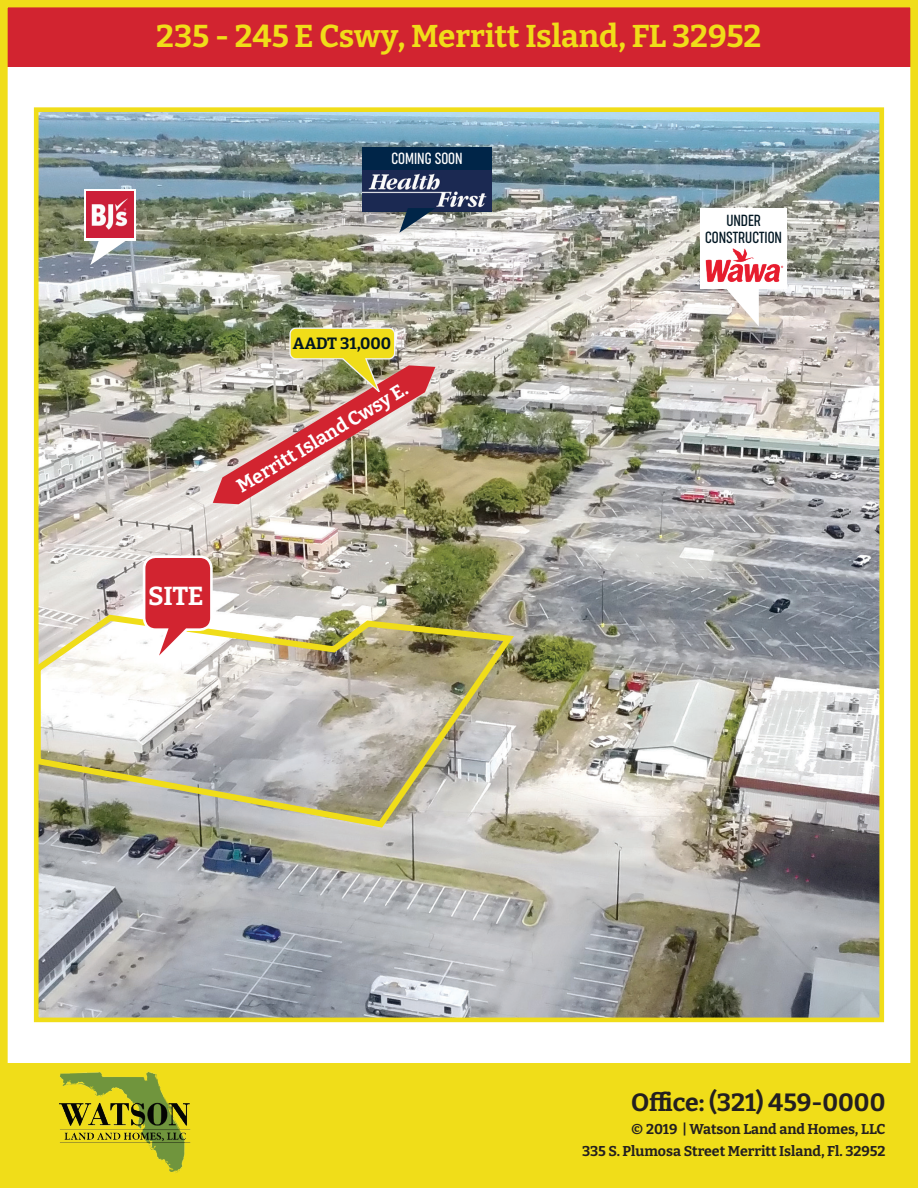
<style>
.page{position:relative;width:918px;height:1188px;background:#fff}
.page>*{position:absolute;margin:0;border:0;box-sizing:border-box;transform-origin:0 0}
.t1{font:700 31.5px "Bitter";color:#f0dd19}
.t2{font:700 25.95px "Bitter";color:#fff}
.t3{font:700 24.75px "Bitter";color:#231f20}
.t4{font:700 19.05px "Bitter";color:#fff}
.t5{font:700 16.35px "Bitter";color:#011622}
.t6{font:300 15px/17px "Cocogoose Compressed";color:#011622;text-align:center}
.t7{font:300 15px "Cocogoose Compressed";color:#fff}
.t8{font:700 14.25px/22.6px "Bitter";color:#231f20;text-align:right}
</style>
<div class="page">
<div style="left:0;top:1063px;width:918px;height:125px;background:#f0dd19"></div>
<div style="left:0;top:0;width:918px;height:67px;background:#d22430"></div>
<img style="left:40px;top:113px;width:838px;height:903px">
<div style="left:34px;top:107px;width:850px;height:915px;border:5px solid #f0dd19"></div>
<img style="left:59px;top:1071px;width:132px;height:103px">
<svg style="left:84px;top:189px;width:52px;height:51px"></svg>
<img style="left:87px;top:191px;width:46px;height:47px">
<svg style="left:90px;top:240px;width:36px;height:25px"></svg>
<div style="left:362px;top:147px;width:130px;height:64px;background:#002548"></div>
<img style="left:362px;top:171px;width:130px;height:40px">
<svg style="left:399px;top:208px;width:36px;height:25px"></svg>
<svg style="left:726px;top:289px;width:33px;height:37px"></svg>
<div style="left:700px;top:209px;width:87px;height:80px;background:#fff"></div>
<img style="left:705px;top:248px;width:79px;height:34px">
<svg style="left:33px;top:612px;width:486px;height:219px;background:#c3c0aa"></svg>
<svg style="left:142px;top:554px;width:72px;height:117px"></svg>
<img style="left:213px;top:327px;width:222px;height:177px">
<div style="left:0;top:0;width:918px;height:1188px;border:8px solid #f0dd19"></div>
<h1 class="t1" style="left:156px;top:16px;width:606px">235 - 245 E Cswy, Merritt Island, FL 32952</h1>
<p class="t7" style="left:392px;top:149px;width:73px">COMING SOON</p>
<p class="t5" style="left:293px;top:333px;width:100px">AADT 31,000</p>
<h3 class="t4" style="left:232px;top:477px;width:197px;rotate:-31deg">Merritt Island Cwsy E.</h3>
<h2 class="t2" style="left:148px;top:579px;width:57px">SITE</h2>
<p class="t6" style="left:705px;top:212px;width:78px">UNDER<br>CONSTRUCTION</p>
<h3 class="t3" style="left:631px;top:1087px;width:256px">Off ice: (321) 459-0000</h3>
<p class="t8" style="left:582px;top:1117px;width:305px">© 2019 | Watson Land and Homes, LLC<br>335 S. Plumosa Street Merritt Island, Fl. 32952</p>
</div>
